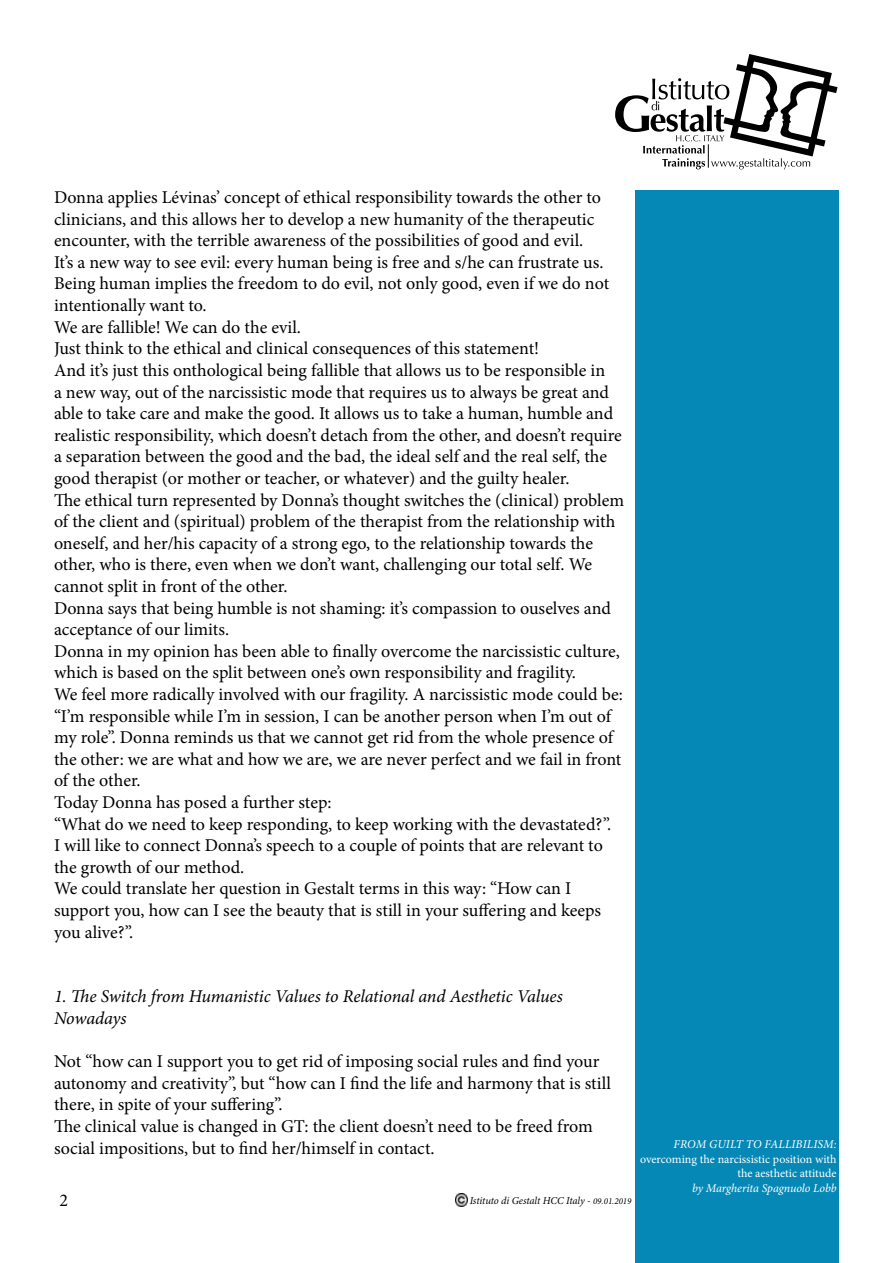
<style>
.page{position:relative;width:893px;height:1263px;background:#fff}
.page>*{position:absolute;margin:0;border:0;box-sizing:border-box;transform-origin:0 0}
.t1{font:18px/21.6px "Minion Pro";letter-spacing:-.005em;color:#000}
.t2{font:italic 18px/21.6px "Minion Pro";letter-spacing:-.01em;color:#000}
.t3{font:12px/14.4px "Minion Pro";color:#fff;text-align:right}
.t4{font:italic 12px "Minion Pro";color:#fff}
.t5{font:italic 10.5px "Minion Pro";letter-spacing:-.01em;color:#000}
.s1{font-size:9px}
</style>
<div class="page">
<svg style="left:615px;top:54px;width:222px;height:115px"></svg>
<div style="left:636px;top:190px;width:203px;height:1073px;background:#0588b6"></div>
<svg style="left:455px;top:1194px;width:13px;height:13px"></svg>
<p class="t1" style="left:54px;top:187px;width:572px">Donna applies Lévinas’ concept of ethical responsibility towards the other to clinicians, and this allows her to develop a new humanity of the therapeutic encounter, with the terrible awareness of the possibilities of good and evil.<br>It’s a new way to see evil: every human being is free and s/he can frustrate us.<br>Being human implies the freedom to do evil, not only good, even if we do not intentionally want to.<br>We are fallible! We can do the evil.<br>Just think to the ethical and clinical consequences of this statement!<br>And it’s just this onthological being fallible that allows us to be responsible in<br>a new way, out of the narcissistic mode that requires us to always be great and able to take care and make the good. It allows us to take a human, humble and realistic responsibility, which doesn’t detach from the other, and doesn’t require a separation between the good and the bad, the ideal self and the real self, the good therapist (or mother or teacher, or whatever) and the guilty healer.<br>The ethical turn represented by Donna’s thought switches the (clinical) problem of the client and (spiritual) problem of the therapist from the relationship with oneself, and her/his capacity of a strong ego, to the relationship towards the other, who is there, even when we don’t want, challenging our total self. We cannot split in front of the other.<br>Donna says that being humble is not shaming: it’s compassion to ouselves and acceptance of our limits.<br>Donna in my opinion has been able to finally overcome the narcissistic culture, which is based on the split between one’s own responsibility and fragility.<br>We feel more radically involved with our fragility. A narcissistic mode could be: “I’m responsible while I’m in session, I can be another person when I’m out of my role”. Donna reminds us that we cannot get rid from the whole presence of the other: we are what and how we are, we are never perfect and we fail in front of the other.<br>Today Donna has posed a further step:<br>“What do we need to keep responding, to keep working with the devastated?”.<br>I will like to connect Donna’s speech to a couple of points that are relevant to the growth of our method.<br>We could translate her question in Gestalt terms in this way: “How can I support you, how can I see the beauty that is still in your suffering and keeps you alive?”.</p>
<p class="t2" style="left:54px;top:986px;width:510px">1. The Switch from Humanistic Values to Relational and Aesthetic Values<br>Nowadays</p>
<p class="t1" style="left:54px;top:1051px;width:558px">Not “how can I support you to get rid of imposing social rules and find your autonomy and creativity”, but “how can I find the life and harmony that is still there, in spite of your suffering”.<br>The clinical value is changed in GT: the client doesn’t need to be freed from social impositions, but to find her/himself in contact.</p>
<p class="t1" style="left:60px;top:1189px;width:10px">2</p>
<p class="t5" style="left:470px;top:1193px;width:163px">Istituto di Gestalt HCC Italy - <span class="s1">09.01.2019</span></p>
<p class="t4" style="left:674px;top:1136px;width:164px">FROM GUILT TO FALLIBILISM:</p>
<p class="t3" style="left:640px;top:1152px;width:198px">overcoming the narcissistic position with the aesthetic attitude</p>
<p class="t4" style="left:692px;top:1179px;width:146px">by Margherita Spagnuolo Lobb</p>
</div>
